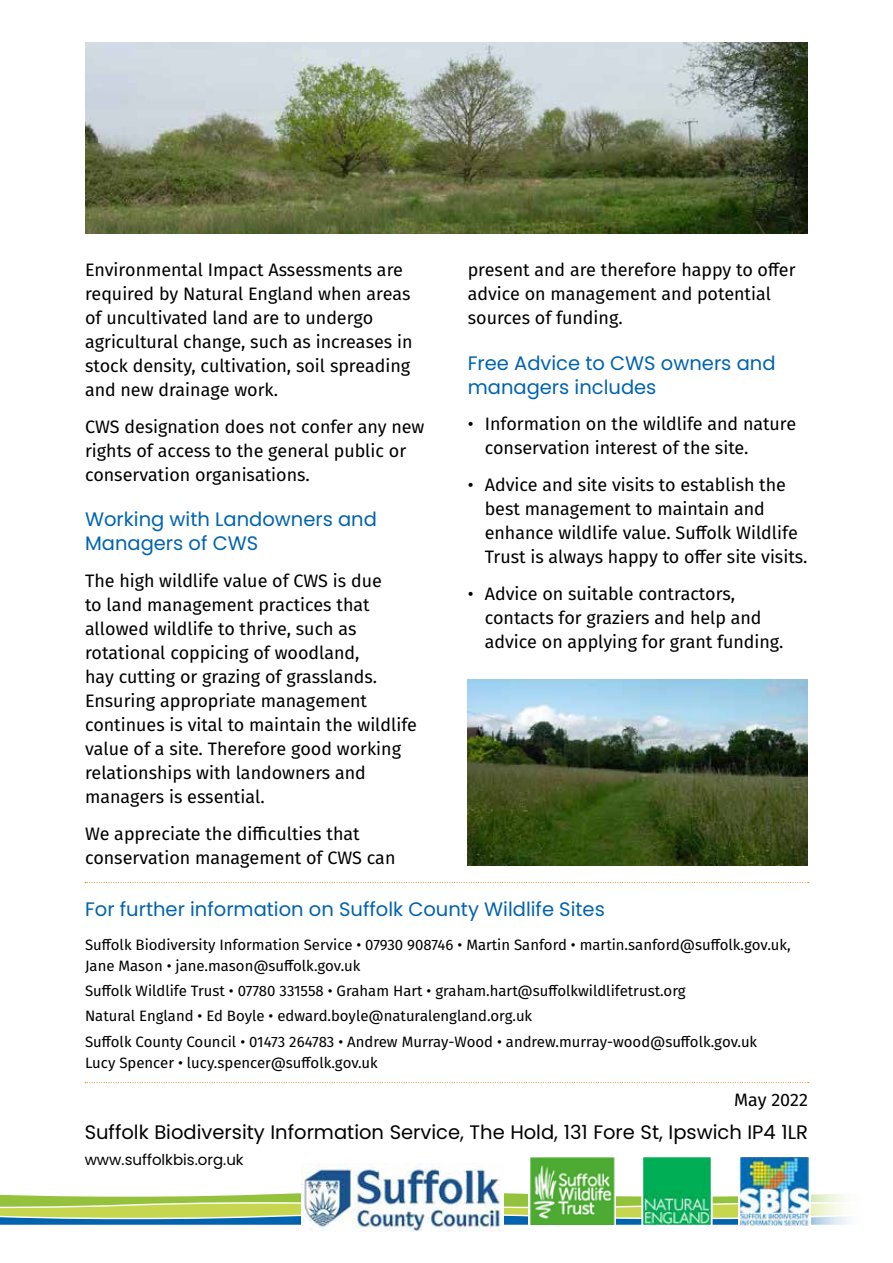
<style>
.page{position:relative;width:893px;height:1263px;background:#fff}
.page>*{position:absolute;margin:0;border:0;box-sizing:border-box;transform-origin:0 0}
.t1{font:19.5px/24px "Poppins";color:#0063af}
.t2{font:19.5px "Poppins";color:#000}
.t3{font:18px/24px "Fira Sans";color:#000}
.t4{font:15px/25.2px "Fira Sans";color:#000}
.t5{font:15px "Poppins";color:#000}
</style>
<div class="page">
<img style="left:319px;top:1227px;width:184px;height:5px">
<img style="left:0;top:1157px;width:848px;height:70px">
<img style="left:738px;top:1157px;width:72px;height:68px">
<svg style="left:85px;top:882px;width:723px;height:1px"></svg>
<svg style="left:85px;top:1082px;width:723px;height:1px"></svg>
<img style="left:85px;top:43px;width:723px;height:191px">
<img style="left:468px;top:680px;width:340px;height:185px">
<p class="t3" style="left:85px;top:257px;width:329px">Environmental Impact Assessments are required by Natural England when areas of uncultivated land are to undergo agricultural change, such as increases in stock density, cultivation, soil spreading and new drainage work.</p>
<p class="t3" style="left:85px;top:414px;width:341px">CWS designation does not confer any new rights of access to the general public or conservation organisations.</p>
<p class="t1" style="left:85px;top:507px;width:293px">Working with Landowners and<br>Managers of CWS</p>
<p class="t3" style="left:85px;top:568px;width:333px">The high wildlife value of CWS is due<br>to land management practices that allowed wildlife to thrive, such as rotational coppicing of woodland,<br>hay cutting or grazing of grasslands.<br>Ensuring appropriate management continues is vital to maintain the wildlife value of a site. Therefore good working relationships with landowners and managers is essential.</p>
<p class="t3" style="left:85px;top:821px;width:312px">We appreciate the difficulties that conservation management of CWS can</p>
<p class="t3" style="left:468px;top:257px;width:329px">present and are therefore happy to offer advice on management and potential sources of funding.</p>
<p class="t1" style="left:468px;top:351px;width:309px">Free Advice to CWS owners and managers includes</p>
<p class="t3" style="left:485px;top:411px;width:313px;text-indent:-17px">• Information on the wildlife and nature conservation interest of the site.</p>
<p class="t3" style="left:485px;top:472px;width:324px;text-indent:-17px">• Advice and site visits to establish the best management to maintain and enhance wildlife value. Suffolk Wildlife Trust is always happy to offer site visits.</p>
<p class="t3" style="left:485px;top:581px;width:300px;text-indent:-17px">• Advice on suitable contractors, contacts for graziers and help and advice on applying for grant funding.</p>
<p class="t1" style="left:85px;top:897px;width:521px">For further information on Suffolk County Wildlife Sites</p>
<p class="t4" style="left:85px;top:934px;width:707px;line-height:21px">Suffolk Biodiversity Information Service • 07930 908746 • Martin Sanford • martin.sanford@suffolk.gov.uk,<br>Jane Mason • jane.mason@suffolk.gov.uk</p>
<p class="t4" style="left:85px;top:978px;width:674px">Suffolk Wildlife Trust • 07780 331558 • Graham Hart • graham.hart@suffolkwildlifetrust.org<br>Natural England • Ed Boyle • edward.boyle@naturalengland.org.uk<br>Suffolk County Council • 01473 264783 • Andrew Murray-Wood • andrew.murray-wood@suffolk.gov.uk</p>
<p class="t4" style="left:85px;top:1049px;width:294px">Lucy Spencer • lucy.spencer@suffolk.gov.uk</p>
<p class="t3" style="left:734px;top:1087px;width:75px">May 2022</p>
<p class="t2" style="left:85px;top:1121px;width:725px">Suffolk Biodiversity Information Service, The Hold, 131 Fore St, Ipswich IP4 1LR</p>
<p class="t5" style="left:85px;top:1151px;width:160px">www.suffolkbis.org.uk</p>
</div>
